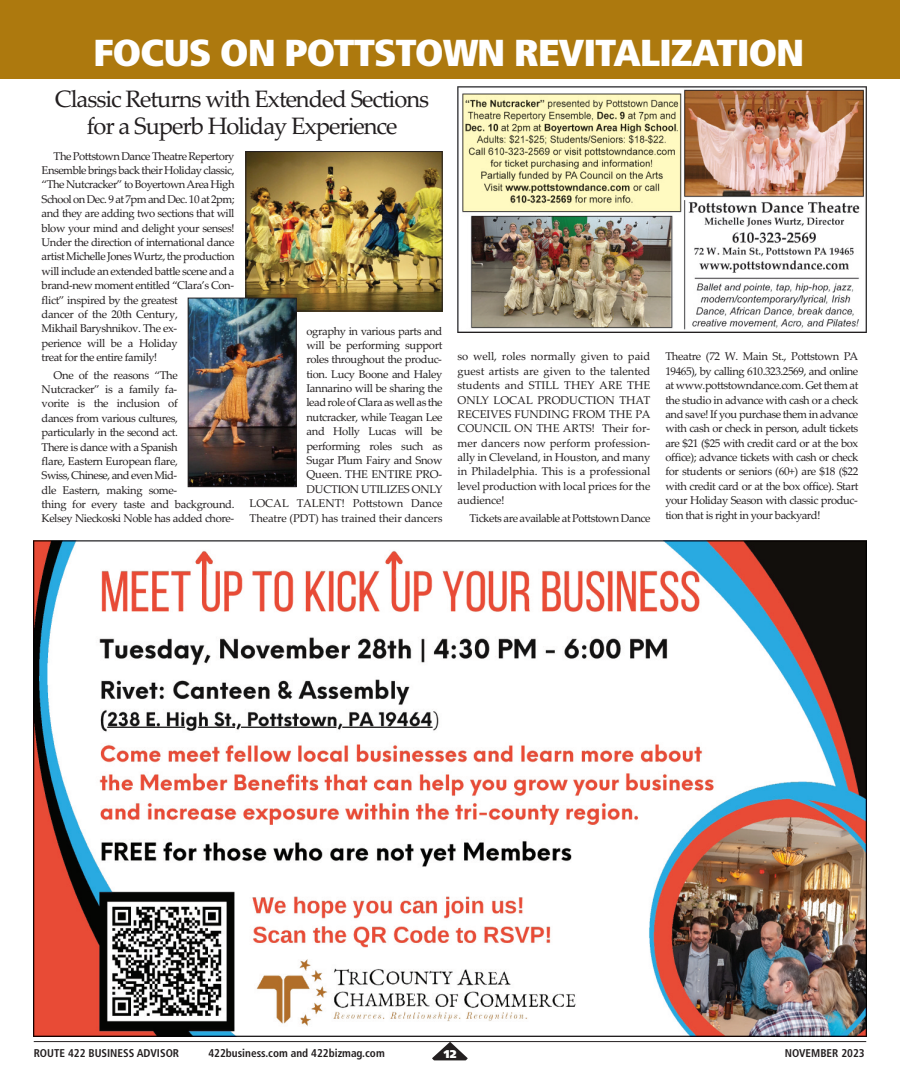
<style>
.page{position:relative;width:900px;height:1092px;background:#fff}
.page>*{position:absolute;margin:0;border:0;box-sizing:border-box;transform-origin:0 0}
.t1{font:900 condensed 37.5px "Frutiger";letter-spacing:-.03em;color:#fff;scale:1.1 1}
.t2{font:23.75px/27.5px "Palatino Linotype";letter-spacing:-.045em;color:#231f20;text-align:center}
.t3{font:11.25px/14.4px "Palatino Linotype";letter-spacing:-.04em;color:#231f20}
.t4{font:700 condensed 11.25px "Frutiger";color:#231f20}
.t5{font:900 11.25px "Frutiger";color:#fff}
</style>
<div class="page">
<div style="left:0;top:0;width:900px;height:78px;background:#ad790e"></div>
<hr style="left:34px;top:1041px;width:832px;height:1px;background:#231f20">
<svg style="left:432px;top:1041px;width:36px;height:19px"></svg>
<img style="left:34px;top:541px;width:832px;height:495px">
<img style="left:458px;top:87px;width:408px;height:245px">
<img style="left:248px;top:153px;width:192px;height:156px">
<div style="left:246px;top:151px;width:196px;height:160px;border:1px solid #231f20"></div>
<img style="left:190px;top:300px;width:105px;height:185px">
<div style="left:188px;top:298px;width:109px;height:189px;border:1px solid #231f20"></div>
<h1 class="t1" style="left:93px;top:37px;width:648px">FOCUS ON POTTSTOWN REVITALIZATION</h1>
<h2 class="t2" style="left:55px;top:85px;width:376px">Classic Returns with Extended Sections for a Superb Holiday Experience</h2>
<p class="t3" style="left:42px;top:149px;width:194px;text-indent:12px">The Pottstown Dance Theatre Repertory Ensemble brings back their Holiday classic, “The Nutcracker” to BoyertownArea High School on Dec. 9 at 7pm and Dec. 10 at 2pm; and they are adding two sections that will blow your mind and delight your senses!<br>Under the direction of international dance artist Michelle Jones Wurtz, the production will include an extended battle scene and a brand-new moment entitled “Clara’s Con&shy;flict” inspired by the greatest<br>dancer of the 20th Century,<br>Mikhail Baryshnikov. The ex-<br>perience will be a Holiday<br>treat for the entire family!</p>
<p class="t3" style="left:42px;top:367px;width:194px;text-indent:12px">One of the reasons “The<br>Nutcracker” is a family fa-<br>vorite is the inclusion of<br>dances from various cultures,<br>particularly in the second act.<br>There is dance with a Spanish<br>flare, Eastern European flare,<br>Swiss, Chinese, and even Mid-<br>dle Eastern, making some-<br>thing for every taste and background.<br>Kelsey Nieckoski Noble has added chore-</p>
<p class="t3" style="left:250px;top:323px;width:194px;text-align:right">ography in various parts and<br>will be performing support<br>roles throughout the produc-<br>tion. Lucy Boone and Haley<br>Iannarino will be sharing the<br>lead role of Clara as well as the<br>nutcracker, while Teagan Lee<br>and Holly Lucas will be<br>performing roles such as<br>Sugar Plum Fairy and Snow<br>Queen. THE ENTIRE PRO-<br>DUCTION UTILIZES ONLY<br>LOCAL TALENT! Pottstown Dance<br>Theatre (PDT) has trained their dancers</p>
<p class="t3" style="left:458px;top:349px;width:194px;text-align:justify">so well, roles normally given to paid guest artists are given to the talented students and STILL THEY ARE THE ONLY LOCAL PRODUCTION THAT RECEIVES FUNDING FROM THE PA COUNCIL ON THE ARTS! Their for&shy;mer dancers now perform profession&shy;ally in Cleveland, in Houston, and many in Philadelphia. This is a professional level production with local prices for the audience!</p>
<p class="t3" style="left:469px;top:510px;width:182px">Tickets are available at Pottstown Dance</p>
<p class="t3" style="left:665px;top:349px;width:194px;text-align:justify">Theatre (72 W. Main St., Pottstown PA 19465), by calling 610.323.2569, and online at www.pottstowndance.com. Get them at the studio in advance with cash or a check and save! If you purchase them in advance with cash or check in person, adult tickets are $21 ($25 with credit card or at the box office); advance tickets with cash or check for students or seniors (60+) are $18 ($22 with credit card or at the box office). Start your Holiday Season with classic produc&shy;tion that is right in your backyard!</p>
<p class="t4" style="left:34px;top:1048px;width:147px">ROUTE 422 BUSINESS ADVISOR</p>
<p class="t4" style="left:208px;top:1048px;width:178px">422business.com and 422bizmag.com</p>
<p class="t5" style="left:444px;top:1049px;width:14px">12</p>
<p class="t4" style="left:785px;top:1048px;width:82px">NOVEMBER 2023</p>
</div>
